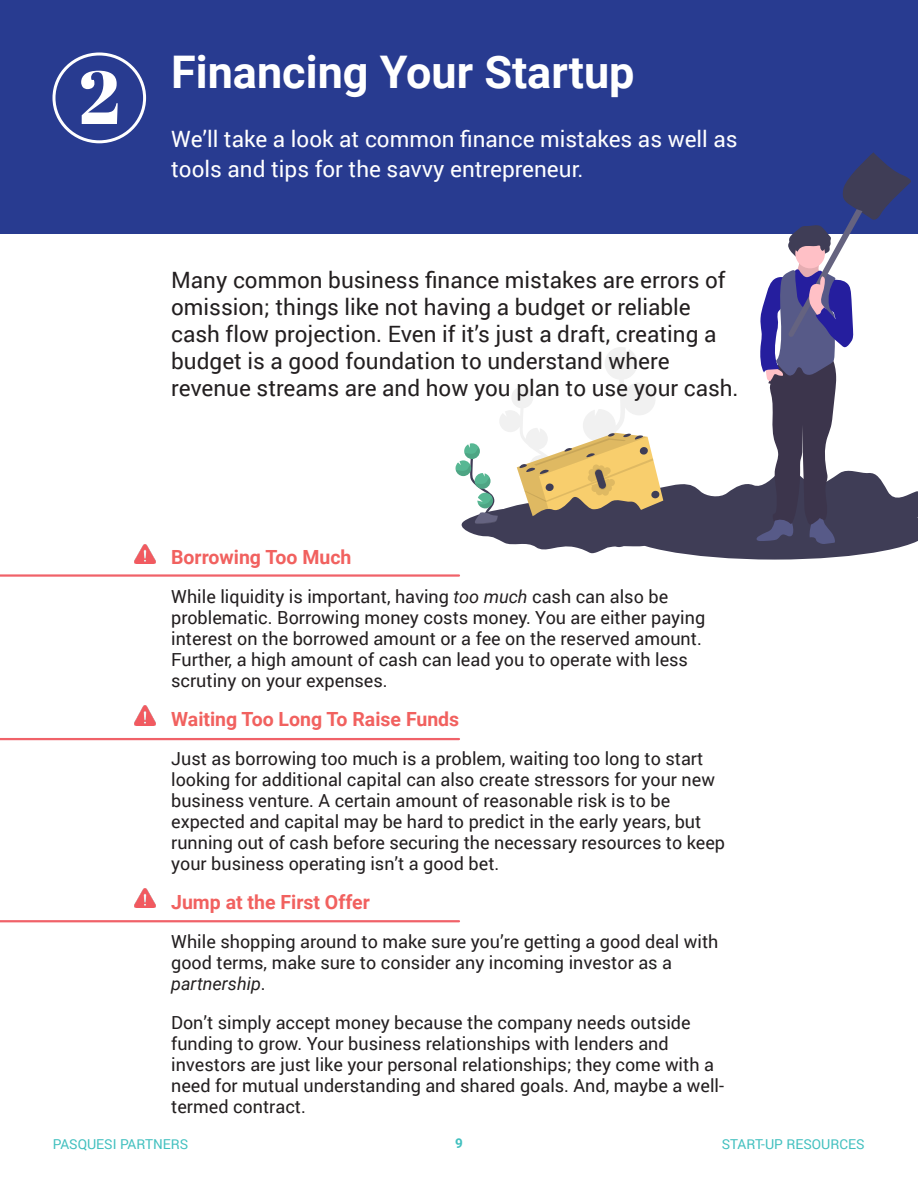
<style>
.page{position:relative;width:918px;height:1188px;background:#fff}
.page>*{position:absolute;margin:0;border:0;box-sizing:border-box;transform-origin:0 0}
.t1{font:75px "Abril Fatface";color:#fff}
.t2{font:700 45px "Roboto";color:#fff}
.t3{font:22.5px/27px "Roboto";color:#231f20}
.t4{font:22.5px/30px "Roboto";color:#fff}
.t5{font:700 19.5px "Roboto";color:#f1615f}
.t6{font:18px/21px "Roboto";color:#231f20}
.t7{font:13.65px "Roboto";color:#42c0bf}
.t8{font:700 13.5px "Roboto";color:#42c0bf}
.s1{font-style:italic}
</style>
<div class="page">
<div style="left:0;top:0;width:918px;height:234px;background:#283b90"></div>
<div style="left:52px;top:52px;width:94px;height:91px;border:3px solid #fff;border-radius:50%"></div>
<img style="left:135px;top:544px;width:21px;height:20px">
<img style="left:135px;top:888px;width:21px;height:20px">
<img style="left:135px;top:706px;width:21px;height:19px">
<svg style="left:456px;top:152px;width:462px;height:408px"></svg>
<hr style="left:0;top:574px;width:459px;height:3px;background:#f06269">
<hr style="left:0;top:738px;width:459px;height:2px;background:#f06269">
<hr style="left:0;top:920px;width:459px;height:2px;background:#f06269">
<h1 class="t1" style="left:79px;top:45px;width:43px">2</h1>
<h2 class="t2" style="left:171px;top:54px;width:465px">Financing Your Startup</h2>
<p class="t4" style="left:171px;top:123px;width:568px">We’ll take a look at common finance mistakes as well as tools and tips for the savvy entrepreneur.</p>
<p class="t3" style="left:171px;top:265px;width:569px">Many common business finance mistakes are errors of omission; things like not having a budget or reliable cash flow projection. Even if it’s just a draft, creating a budget is a good foundation to understand where revenue streams are and how you plan to use your cash.</p>
<p class="t5" style="left:171px;top:549px;width:182px">Borrowing Too Much</p>
<p class="t6" style="left:171px;top:585px;width:536px">While liquidity is important, having <span class="s1">too much</span> cash can also be problematic. Borrowing money costs money. You are either paying interest on the borrowed amount or a fee on the reserved amount.<br>Further, a high amount of cash can lead you to operate with less scrutiny on your expenses.</p>
<p class="t5" style="left:171px;top:711px;width:290px">Waiting Too Long To Raise Funds</p>
<p class="t6" style="left:171px;top:747px;width:555px">Just as borrowing too much is a problem, waiting too long to start looking for additional capital can also create stressors for your new business venture. A certain amount of reasonable risk is to be expected and capital may be hard to predict in the early years, but running out of cash before securing the necessary resources to keep your business operating isn’t a good bet.</p>
<p class="t5" style="left:171px;top:894px;width:200px">Jump at the First Offer</p>
<p class="t6" style="left:171px;top:930px;width:549px">While shopping around to make sure you’re getting a good deal with good terms, make sure to consider any incoming investor as a <span class="s1">partnership</span>.</p>
<p class="t6" style="left:171px;top:1011px;width:554px">Don’t simply accept money because the company needs outside funding to grow. Your business relationships with lenders and investors are just like your personal relationships; they come with a need for mutual understanding and shared goals. And, maybe a well&shy;termed contract.</p>
<p class="t8" style="left:455px;top:1138px;width:9px">9</p>
<p class="t7" style="left:53px;top:1134px;width:137px">PASQUESI PARTNERS</p>
<p class="t7" style="left:722px;top:1134px;width:144px">START-UP RESOURCES</p>
</div>
